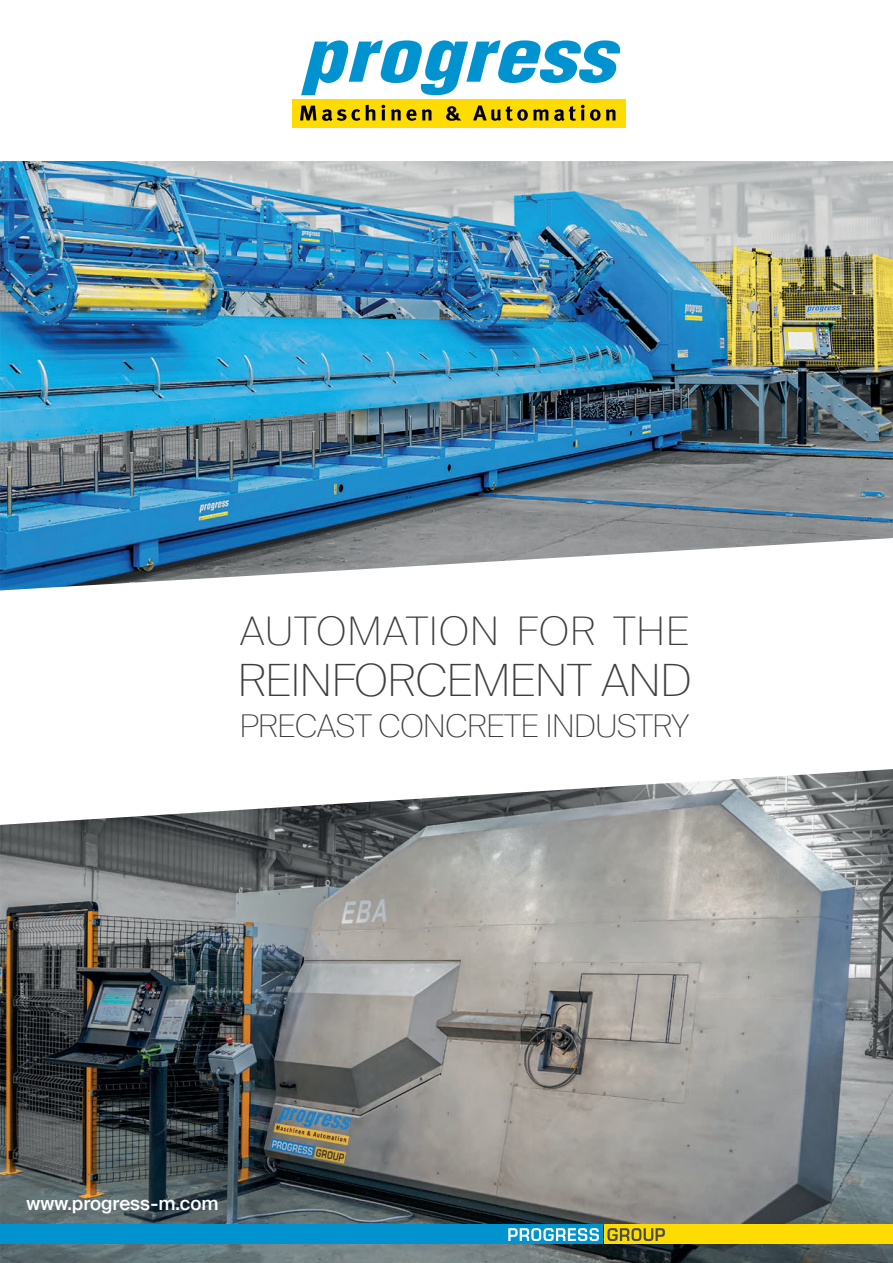
<style>
.page{position:relative;width:893px;height:1263px;background:#fff}
.page>*{position:absolute;margin:0;border:0;box-sizing:border-box;transform-origin:0 0}
.t1{font:100 44.7px "Suisse Intl";letter-spacing:-.01em;color:#3e3e3f}
.t2{font:100 39.6px "Suisse Intl";letter-spacing:.03em;color:#3e3e3f}
.t3{font:100 31.5px "Suisse Intl";letter-spacing:-.01em;color:#3e3e3f}
.t4{font:500 18.9px "Suisse Intl";color:#fff}
</style>
<div class="page">
<img style="left:0;top:161px;width:893px;height:429px">
<img style="left:0;top:769px;width:893px;height:494px">
<div style="left:0;top:1225px;width:602px;height:19px;background:#0093d0"></div>
<div style="left:605px;top:1225px;width:288px;height:19px;background:#ffdc01"></div>
<svg style="left:508px;top:1228px;width:91px;height:13px"></svg>
<svg style="left:607px;top:1228px;width:58px;height:13px"></svg>
<div style="left:292px;top:100px;width:334px;height:28px;background:#ffdc01"></div>
<svg style="left:301px;top:40px;width:320px;height:55px"></svg>
<svg style="left:300px;top:106px;width:16px;height:14px"></svg>
<svg style="left:322px;top:105px;width:53px;height:16px"></svg>
<svg style="left:381px;top:105px;width:4px;height:15px"></svg>
<svg style="left:391px;top:109px;width:41px;height:12px"></svg>
<svg style="left:446px;top:106px;width:15px;height:15px"></svg>
<svg style="left:473px;top:106px;width:75px;height:15px"></svg>
<svg style="left:554px;top:105px;width:61px;height:16px"></svg>
<svg style="left:20px;top:1244px;width:8px;height:19px"></svg>
<p class="t2" style="left:240px;top:608px;width:451px">AUTOMATION FOR THE</p>
<h1 class="t1" style="left:238px;top:654px;width:455px">REINFORCEMENT AND</h1>
<p class="t3" style="left:240px;top:708px;width:451px">PRECAST CONCRETE INDUSTRY</p>
<p class="t4" style="left:27px;top:1192px;width:193px">www.progress-m.com</p>
</div>
